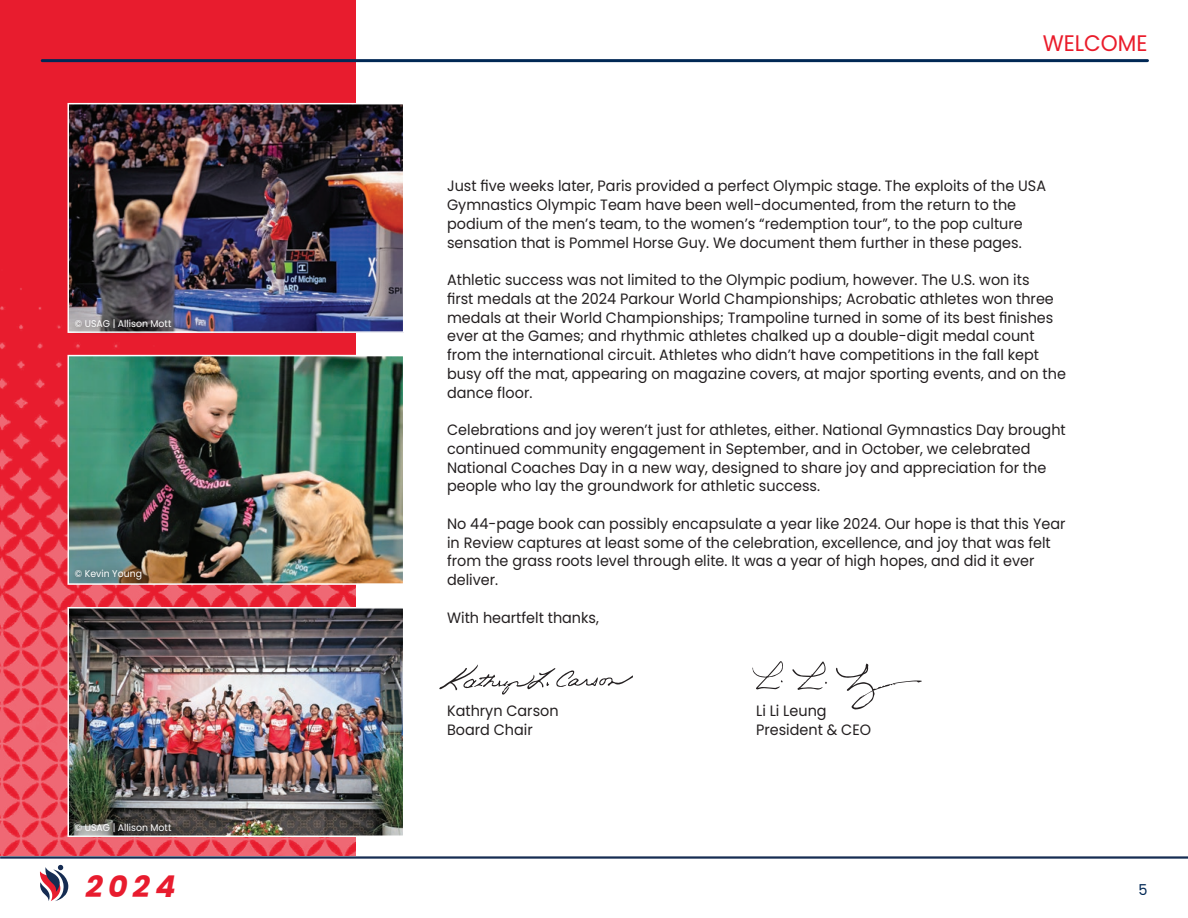
<style>
.page{position:relative;width:1188px;height:918px;background:#fff}
.page>*{position:absolute;margin:0;border:0;box-sizing:border-box;transform-origin:0 0}
.t1{font:italic 700 30px "Poppins";color:#e81c2e}
.top_li_l_headers{font:22.5px "Poppins";color:#ea1c2b;scale:.96 1}
.bod{font:15px/18.8px "Poppins";color:#231f20;scale:.96 1}
.t2{font:15px "Poppins";color:#002855;scale:.96 1}
.photo_credit{font:9.75px "Poppins";color:#fff;scale:.96 1}
</style>
<div class="page">
<div style="left:0;top:0;width:355px;height:874px;background:#e81c2e"></div>
<img style="left:0;top:148px;width:355px;height:708px">
<svg style="left:792px;top:661px;width:35px;height:29px"></svg>
<svg style="left:753px;top:661px;width:30px;height:28px"></svg>
<svg style="left:836px;top:664px;width:86px;height:45px"></svg>
<img style="left:71px;top:106px;width:330px;height:224px">
<div style="left:68px;top:103px;width:336px;height:230px;border:2px solid #fff"></div>
<img style="left:71px;top:358px;width:330px;height:224px">
<div style="left:68px;top:355px;width:336px;height:230px;border:2px solid #fff"></div>
<img style="left:71px;top:610px;width:330px;height:224px">
<div style="left:68px;top:607px;width:336px;height:230px;border:2px solid #fff"></div>
<svg style="left:439px;top:665px;width:194px;height:30px"></svg>
<div style="left:70px;top:314px;width:110px;height:23px;background:#231f20;opacity:.85"></div>
<div style="left:70px;top:818px;width:110px;height:23px;background:#231f20;opacity:.85"></div>
<div style="left:70px;top:564px;width:81px;height:25px;background:#231f20;opacity:.85"></div>
<svg style="left:0;top:856px;width:1188px;height:33px"></svg>
<hr style="left:42px;top:59px;width:1105px;height:3px;background:#002855">
<svg style="left:40px;top:865px;width:28px;height:36px"></svg>
<p class="photo_credit" style="left:75px;top:318px;width:102px">© USAG | Allison Mott</p>
<p class="photo_credit" style="left:75px;top:568px;width:71px">© Kevin Young</p>
<p class="photo_credit" style="left:75px;top:822px;width:102px">© USAG | Allison Mott</p>
<p class="top_li_l_headers" style="left:1043px;top:30px;width:111px">WELCOME</p>
<p class="bod" style="left:447px;top:177px;width:625px">Just five weeks later, Paris provided a perfect Olympic stage. The exploits of the USA Gymnastics Olympic Team have been well-documented, from the return to the podium of the men’s team, to the women’s “redemption tour”, to the pop culture sensation that is Pommel Horse Guy. We document them further in these pages.</p>
<p class="bod" style="left:447px;top:271px;width:646px">Athletic success was not limited to the Olympic podium, however. The U.S. won its<br>first medals at the 2024 Parkour World Championships; Acrobatic athletes won three medals at their World Championships; Trampoline turned in some of its best finishes ever at the Games; and rhythmic athletes chalked up a double-digit medal count from the international circuit. Athletes who didn’t have competitions in the fall kept busy off the mat, appearing on magazine covers, at major sporting events, and on the dance floor.</p>
<p class="bod" style="left:447px;top:421px;width:646px">Celebrations and joy weren’t just for athletes, either. National Gymnastics Day brought continued community engagement in September, and in October, we celebrated National Coaches Day in a new way, designed to share joy and appreciation for the people who lay the groundwork for athletic success.</p>
<p class="bod" style="left:447px;top:514px;width:646px">No 44-page book can possibly encapsulate a year like 2024. Our hope is that this Year in Review captures at least some of the celebration, excellence, and joy that was felt from the grass roots level through elite. It was a year of high hopes, and did it ever deliver.</p>
<p class="bod" style="left:447px;top:608px;width:160px">With heartfelt thanks,</p>
<p class="bod" style="left:447px;top:702px;width:118px">Kathryn Carson</p>
<p class="bod" style="left:756px;top:702px;width:75px">Li Li Leung</p>
<p class="bod" style="left:447px;top:721px;width:91px">Board Chair</p>
<p class="bod" style="left:756px;top:721px;width:121px">President &amp; CEO</p>
<h1 class="t1" style="left:86px;top:869px;width:91px">2024</h1>
<p class="t2" style="left:1138px;top:881px;width:11px">5</p>
</div>
